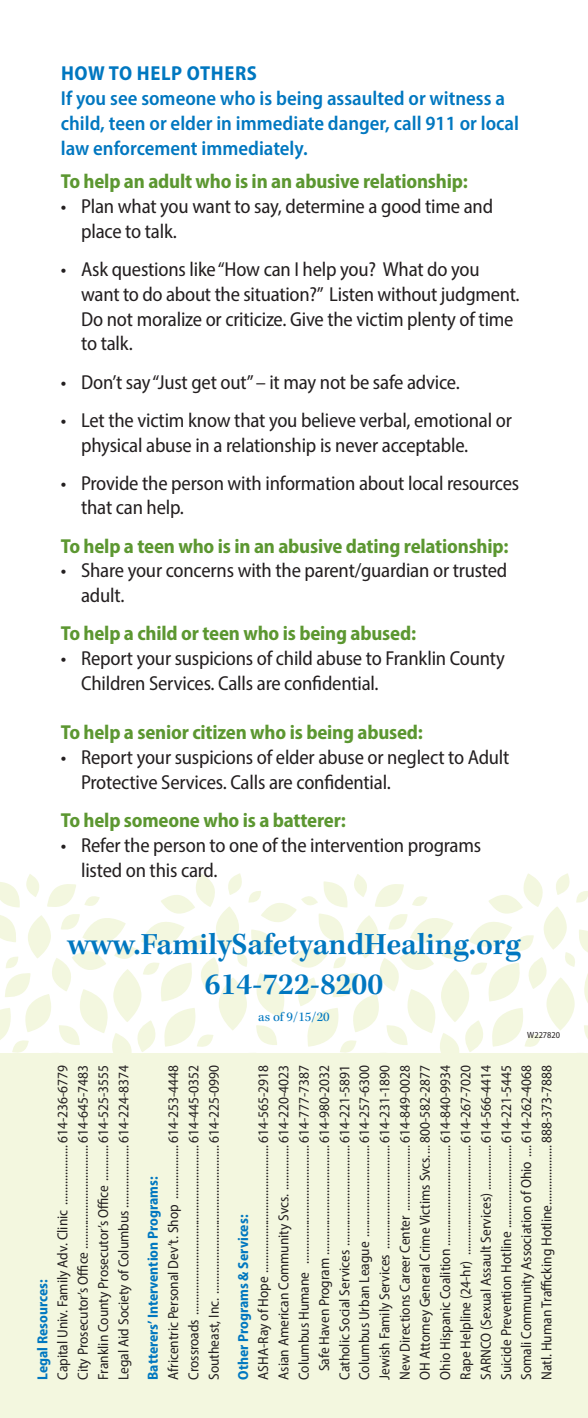
<style>
.page{position:relative;width:588px;height:1418px;background:#fff}
.page>*{position:absolute;margin:0;border:0;box-sizing:border-box;transform-origin:0 0}
.t1{font:600 31.5px/40.5px "Kepler Std";color:#0077c0;text-align:center}
.t2{font:semi-condensed 20.25px/24.8px "Myriad Pro";letter-spacing:-.01em;color:#231f20}
.t3{font:700 semi-condensed 20.25px "Myriad Pro";letter-spacing:-.01em;color:#5c9731}
.t4{font:600 semi-condensed 20.25px/24.8px "Myriad Pro";color:#0077c0}
.t5{font:semi-condensed 14.62px "Myriad Pro";color:#231f20}
.t6{font:700 semi-condensed 14.62px "Myriad Pro";color:#0077c0}
.t7{font:13.5px "Kepler Std";color:#0077c0}
.t8{font:semi-condensed 9px "Myriad Pro";color:#231f20}
.s1{font-weight:700}
</style>
<div class="page">
<svg style="left:0;top:873px;width:587px;height:180px"></svg>
<div style="left:0;top:1053px;width:587px;height:365px;background:#f3f7df"></div>
<p class="t4" style="left:61px;top:61px;width:459px"><span class="s1">HOW TO HELP OTHERS<br></span>If you see someone who is being assaulted or witness a child, teen or elder in immediate danger, call 911 or local law enforcement immediately.</p>
<p class="t3" style="left:61px;top:168px;width:408px">To help an adult who is in an abusive relationship:</p>
<p class="t2" style="left:81px;top:194px;width:413px;text-indent:-20px">• Plan what you want to say, determine a good time and place to talk.</p>
<p class="t2" style="left:81px;top:257px;width:440px;text-indent:-20px">• Ask questions like “How can I help you? What do you want to do about the situation?” Listen without judgment.<br>Do not moralize or criticize. Give the victim plenty of time to talk.</p>
<p class="t2" style="left:61px;top:369px;width:400px">• Don’t say “Just get out” – it may not be safe advice.</p>
<p class="t2" style="left:81px;top:407px;width:432px;text-indent:-20px">• Let the victim know that you believe verbal, emotional or physical abuse in a relationship is never acceptable.</p>
<p class="t2" style="left:81px;top:470px;width:439px;text-indent:-20px">• Provide the person with information about local resources that can help.</p>
<p class="t3" style="left:61px;top:533px;width:449px">To help a teen who is in an abusive dating relationship:</p>
<p class="t2" style="left:81px;top:558px;width:427px;text-indent:-20px">• Share your concerns with the parent/guardian or trusted adult.</p>
<p class="t3" style="left:61px;top:620px;width:356px">To help a child or teen who is being abused:</p>
<p class="t2" style="left:81px;top:646px;width:425px;text-indent:-20px">• Report your suspicions of child abuse to Franklin County<br>Children Services. Calls are confidential.</p>
<p class="t3" style="left:61px;top:719px;width:363px">To help a senior citizen who is being abused:</p>
<p class="t2" style="left:81px;top:745px;width:429px;text-indent:-20px">• Report your suspicions of elder abuse or neglect to Adult<br>Protective Services. Calls are confidential.</p>
<p class="t3" style="left:61px;top:807px;width:286px">To help someone who is a batterer:</p>
<p class="t2" style="left:81px;top:832px;width:401px;text-indent:-20px">• Refer the person to one of the intervention programs listed on this card.</p>
<p class="t1" style="left:67px;top:924px;width:455px">www.FamilySafetyandHealing.org<br>614-722-8200</p>
<p class="t7" style="left:258px;top:1009px;width:73px">as of 9/15/20</p>
<p class="t5" style="left:54px;top:1379px;width:317px;rotate:-90deg">Capital Univ. Family Adv. Clinic .................... 614-236-6779</p>
<p class="t5" style="left:74px;top:1379px;width:317px;rotate:-90deg">City Prosecutor’s Office ................................... 614-645-7483</p>
<p class="t5" style="left:94px;top:1379px;width:317px;rotate:-90deg">Franklin County Prosecutor’s Office ............ 614-525-3555</p>
<p class="t5" style="left:114px;top:1379px;width:317px;rotate:-90deg">Legal Aid Society of Columbus ..................... 614-224-8374</p>
<p class="t6" style="left:33px;top:1379px;width:102px;rotate:-90deg">Legal Resources:</p>
<p class="t5" style="left:164px;top:1379px;width:317px;rotate:-90deg">Africentric Personal Dev’t. Shop .................. 614-253-4448</p>
<p class="t5" style="left:184px;top:1379px;width:317px;rotate:-90deg">Crossroads ......................................................... 614-445-0352</p>
<p class="t5" style="left:205px;top:1379px;width:317px;rotate:-90deg">Southeast, Inc. .................................................. 614-225-0990</p>
<p class="t6" style="left:143px;top:1379px;width:205px;rotate:-90deg">Batterers’ Intervention Programs:</p>
<p class="t8" style="left:527px;top:1029px;width:34px">W227820</p>
<p class="t5" style="left:254px;top:1379px;width:317px;rotate:-90deg">ASHA-Ray of Hope ........................................... 614-565-2918</p>
<p class="t5" style="left:274px;top:1379px;width:317px;rotate:-90deg">Asian American Community Svcs. ............... 614-220-4023</p>
<p class="t5" style="left:295px;top:1379px;width:317px;rotate:-90deg">Columbus Humane ........................................ 614-777-7387</p>
<p class="t5" style="left:315px;top:1371px;width:308px;rotate:-90deg">Safe Haven Program ..................................... 614-980-2032</p>
<p class="t5" style="left:335px;top:1379px;width:317px;rotate:-90deg">Catholic Social Services .................................. 614-221-5891</p>
<p class="t5" style="left:355px;top:1379px;width:317px;rotate:-90deg">Columbus Urban League ............................... 614-257-6300</p>
<p class="t5" style="left:375px;top:1379px;width:317px;rotate:-90deg">Jewish Family Services ................................... 614-231-1890</p>
<p class="t5" style="left:395px;top:1379px;width:317px;rotate:-90deg">New Directions Career Center ...................... 614-849-0028</p>
<p class="t5" style="left:416px;top:1379px;width:317px;rotate:-90deg">OH Attorney General Crime Victims Svcs.... 800-582-2877</p>
<p class="t5" style="left:436px;top:1379px;width:317px;rotate:-90deg">Ohio Hispanic Coalition .................................. 614-840-9934</p>
<p class="t5" style="left:456px;top:1379px;width:317px;rotate:-90deg">Rape Helpline (24-hr) ..................................... 614-267-7020</p>
<p class="t5" style="left:476px;top:1379px;width:317px;rotate:-90deg">SARNCO (Sexual Assault Services) ............... 614-566-4414</p>
<p class="t5" style="left:497px;top:1379px;width:317px;rotate:-90deg">Suicide Prevention Hotline ............................ 614-221-5445</p>
<p class="t5" style="left:517px;top:1379px;width:317px;rotate:-90deg">Somali Community Association of Ohio .... 614-262-4068</p>
<p class="t5" style="left:537px;top:1379px;width:317px;rotate:-90deg">Natl. Human Trafficking Hotline.................... 888-373-7888</p>
<p class="t6" style="left:233px;top:1379px;width:167px;rotate:-90deg">Other Programs &amp; Services:</p>
</div>
